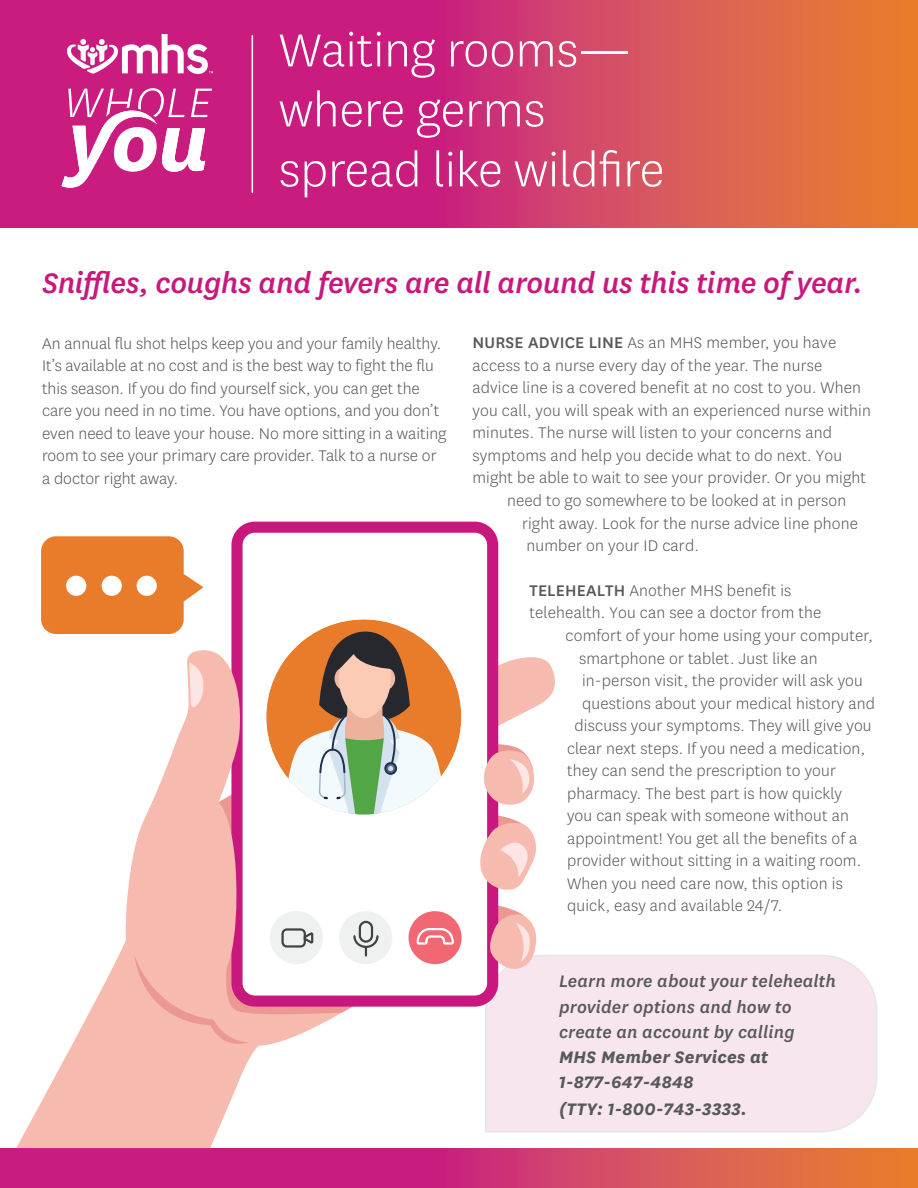
<style>
.page{position:relative;width:918px;height:1188px;background:#fff}
.page>*{position:absolute;margin:0;border:0;box-sizing:border-box;transform-origin:0 0}
.t1{font:300 54px/60px "Centene Sans";color:#fff}
.t2{font:italic 500 33px "Centene Sans";letter-spacing:-.01em;color:#c9187d}
.t3{font:italic 500 19.5px/25.3px "Centene Sans";letter-spacing:.01em;color:#57585a}
.t4{font:300 18px/22.5px "Centene Sans";letter-spacing:.01em;color:#57585a}
.s1{font-weight:500}
.s2{font-weight:700}
</style>
<div class="page">
<svg style="left:0;top:1148px;width:918px;height:40px;background:#d13a6a"></svg>
<svg style="left:0;top:0;width:918px;height:228px;background:#d23e68"></svg>
<div style="left:485px;top:955px;width:393px;height:178px;background:#f7e6ed"></div>
<svg style="left:61px;top:88px;width:151px;height:100px"></svg>
<hr style="left:252px;top:35px;width:1px;height:158px;background:#fff">
<svg style="left:16px;top:1051px;width:238px;height:97px;fill:#f6baaf"></svg>
<svg style="left:233px;top:522px;width:264px;height:14px;fill:#c9187d"></svg>
<svg style="left:41px;top:536px;width:518px;height:515px"></svg>
<img style="left:67px;top:35px;width:145px;height:38px">
<h2 class="t1" style="left:279px;top:18px;width:387px">Waiting rooms— where germs spread like wildfire</h2>
<h3 class="t2" style="left:42px;top:261px;width:823px">Sniffles, coughs and fevers are all around us this time of year.</h3>
<p class="t4" style="left:42px;top:332px;width:406px">An annual flu shot helps keep you and your family healthy.<br>It’s available at no cost and is the best way to fight the flu this season. If you do find yourself sick, you can get the care you need in no time. You have options, and you don’t even need to leave your house. No more sitting in a waiting room to see your primary care provider. Talk to a nurse or a doctor right away.</p>
<h4 class="t4" style="left:472px;top:331px;width:365px"><span class="s1">NURSE ADVICE LINE</span> As an MHS member, you have</h4>
<p class="t4" style="left:472px;top:353px;width:351px">access to a nurse every day of the year. The nurse</p>
<p class="t4" style="left:472px;top:376px;width:390px">advice line is a covered benefit at no cost to you. When</p>
<p class="t4" style="left:472px;top:398px;width:400px">you call, you will speak with an experienced nurse within</p>
<p class="t4" style="left:472px;top:421px;width:361px">minutes. The nurse will listen to your concerns and</p>
<p class="t4" style="left:472px;top:443px;width:371px">symptoms and help you decide what to do next. You</p>
<p class="t4" style="left:472px;top:466px;width:395px">might be able to wait to see your provider. Or you might</p>
<p class="t4" style="left:507px;top:489px;width:341px">need to go somewhere to be looked at in person</p>
<p class="t4" style="left:522px;top:512px;width:338px">right away. Look for the nurse advice line phone</p>
<p class="t4" style="left:526px;top:534px;width:174px">number on your ID card.</p>
<h4 class="t4" style="left:530px;top:578px;width:263px"><span class="s1">TELEHEALTH</span> Another MHS benefit is</h4>
<p class="t4" style="left:530px;top:601px;width:294px">telehealth. You can see a doctor from the</p>
<p class="t4" style="left:566px;top:624px;width:309px">comfort of your home using your computer,</p>
<p class="t4" style="left:579px;top:647px;width:240px">smartphone or tablet. Just like an</p>
<p class="t4" style="left:582px;top:669px;width:282px">in-person visit, the provider will ask you</p>
<p class="t4" style="left:582px;top:692px;width:295px">questions about your medical history and</p>
<p class="t4" style="left:575px;top:714px;width:299px">discuss your symptoms. They will give you</p>
<p class="t4" style="left:567px;top:737px;width:300px">clear next steps. If you need a medication,</p>
<p class="t4" style="left:567px;top:759px;width:271px">they can send the prescription to your</p>
<p class="t4" style="left:567px;top:782px;width:277px">pharmacy. The best part is how quickly</p>
<p class="t4" style="left:567px;top:804px;width:284px">you can speak with someone without an</p>
<p class="t4" style="left:567px;top:827px;width:292px">appointment! You get all the benefits of a</p>
<p class="t4" style="left:567px;top:849px;width:296px">provider without sitting in a waiting room.</p>
<p class="t4" style="left:567px;top:872px;width:277px">When you need care now, this option is</p>
<p class="t4" style="left:567px;top:894px;width:217px">quick, easy and available 24/7.</p>
<p class="t3" style="left:559px;top:968px;width:278px">Learn more about your telehealth provider options and how to create an account by calling<br><span class="s2">MHS Member Services at<br>1-877-647-4848<br>(TTY: 1-800-743-3333.</span></p>
</div>
